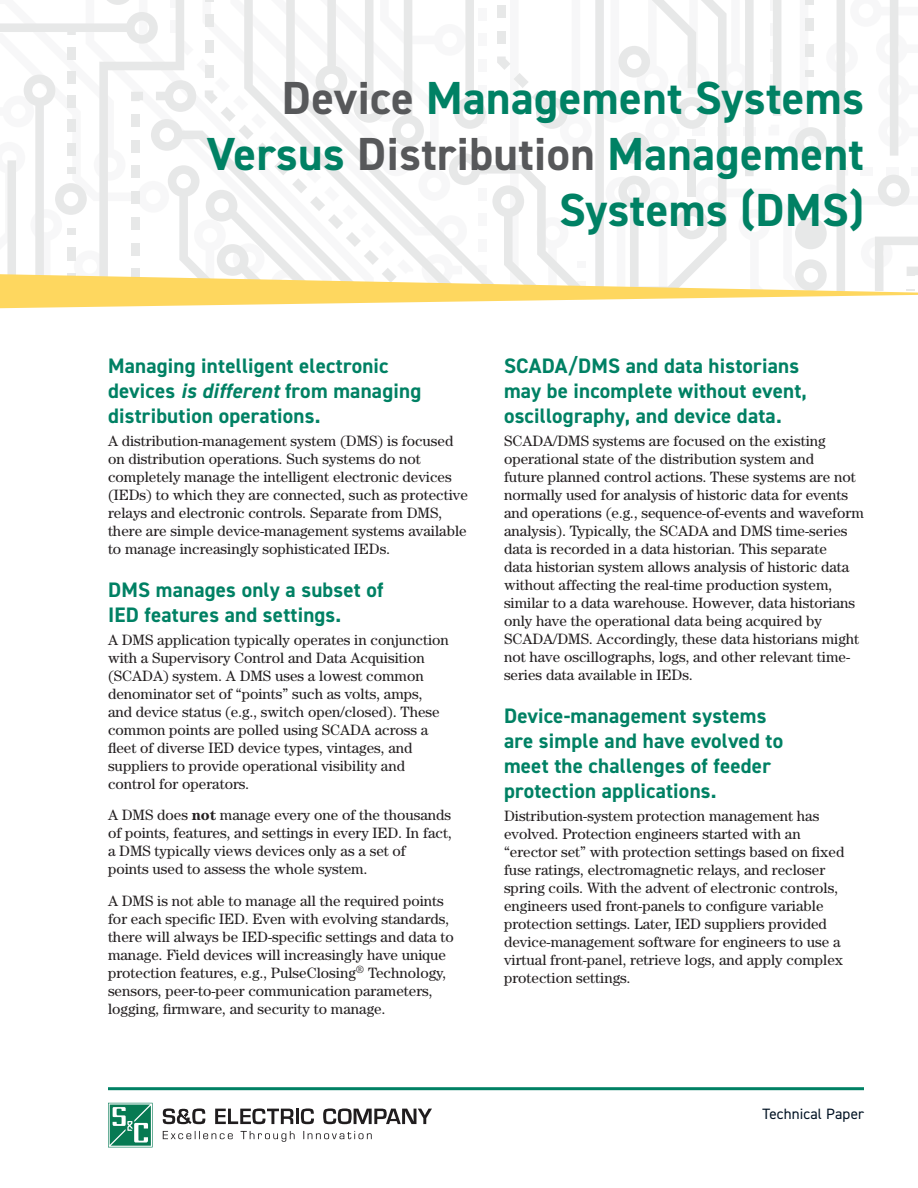
<style>
.page{position:relative;width:918px;height:1188px;background:#fff}
.page>*{position:absolute;margin:0;border:0;box-sizing:border-box;transform-origin:0 0}
.Title_Heading{font:700 46.5px/55.8px "DIN2014";letter-spacing:.01em;color:#008164;text-align:right}
.Subhead{font:700 21px/25.2px "DIN2014";letter-spacing:.01em;color:#008164}
.Body_text{font:15px/18px "Century Std";color:#231f20}
.Introduction_Between{font:15px "DIN2014";letter-spacing:.005em;color:#001223}
.s1{color:#57585a}
.s2{font-style:italic}
.s3{font-weight:700}
</style>
<div class="page">
<hr style="left:108px;top:1087px;width:756px;height:3px;background:#008164">
<svg style="left:163px;top:1108px;width:42px;height:16px"></svg>
<svg style="left:215px;top:1108px;width:78px;height:16px"></svg>
<hr style="left:296px;top:1109px;width:3px;height:15px;background:#201d1e">
<svg style="left:301px;top:1108px;width:13px;height:16px"></svg>
<svg style="left:323px;top:1108px;width:109px;height:16px"></svg>
<svg style="left:163px;top:1131px;width:209px;height:11px"></svg>
<svg style="left:108px;top:1103px;width:45px;height:44px;background:#50a186"></svg>
<svg style="left:0;top:0;width:918px;height:308px"></svg>
<p class="Title_Heading" style="left:207px;top:70px;width:659px"><span class="s1">Device</span> Management Systems<br>Versus <span class="s1">Distribution</span> Management<br>Systems (DMS)</p>
<p class="Subhead" style="left:108px;top:353px;width:315px">Managing intelligent electronic devices <span class="s2">is different</span> from managing distribution operations.</p>
<p class="Body_text" style="left:108px;top:431px;width:361px">A distribution-management system (DMS) is focused on distribution operations. Such systems do not completely manage the intelligent electronic devices (IEDs) to which they are connected, such as protective relays and electronic controls. Separate from DMS, there are simple device-management systems available to manage increasingly sophisticated IEDs.</p>
<p class="Subhead" style="left:108px;top:577px;width:277px">DMS manages only a subset of<br>IED features and settings.</p>
<p class="Body_text" style="left:108px;top:630px;width:342px">A DMS application typically operates in conjunction with a Supervisory Control and Data Acquisition (SCADA) system. A DMS uses a lowest common denominator set of “points” such as volts, amps, and device status (e.g., switch open/closed). These common points are polled using SCADA across a fleet of diverse IED device types, vintages, and suppliers to provide operational visibility and control for operators.</p>
<p class="Body_text" style="left:108px;top:806px;width:345px">A DMS does <span class="s3">not</span> manage every one of the thousands of points, features, and settings in every IED. In fact, a DMS typically views devices only as a set of<br>points used to assess the whole system.</p>
<p class="Body_text" style="left:108px;top:891px;width:347px">A DMS is not able to manage all the required points for each specific IED. Even with evolving standards, there will always be IED-specific settings and data to manage. Field devices will increasingly have unique protection features, e.g., PulseClosing<sup>®</sup> Technology, sensors, peer-to-peer communication parameters, logging, firmware, and security to manage.</p>
<p class="Subhead" style="left:504px;top:353px;width:304px">SCADA/DMS and data historians may be incomplete without event, oscillography, and device data.</p>
<p class="Body_text" style="left:504px;top:431px;width:361px">SCADA/DMS systems are focused on the existing operational state of the distribution system and<br>future planned control actions. These systems are not normally used for analysis of historic data for events and operations (e.g., sequence-of-events and waveform analysis). Typically, the SCADA and DMS time-series data is recorded in a data historian. This separate<br>data historian system allows analysis of historic data without affecting the real-time production system, similar to a data warehouse. However, data historians only have the operational data being acquired by SCADA/DMS. Accordingly, these data historians might not have oscillographs, logs, and other relevant time&shy;series data available in IEDs.</p>
<p class="Subhead" style="left:504px;top:703px;width:281px">Device-management systems are simple and have evolved to meet the challenges of feeder protection applications.</p>
<p class="Body_text" style="left:504px;top:807px;width:342px">Distribution-system protection management has evolved. Protection engineers started with an “erector set” with protection settings based on fixed fuse ratings, electromagnetic relays, and recloser spring coils. With the advent of electronic controls, engineers used front-panels to configure variable protection settings. Later, IED suppliers provided device-management software for engineers to use a virtual front-panel, retrieve logs, and apply complex protection settings.</p>
<p class="Introduction_Between" style="left:763px;top:1104px;width:103px">Technical Paper</p>
</div>
